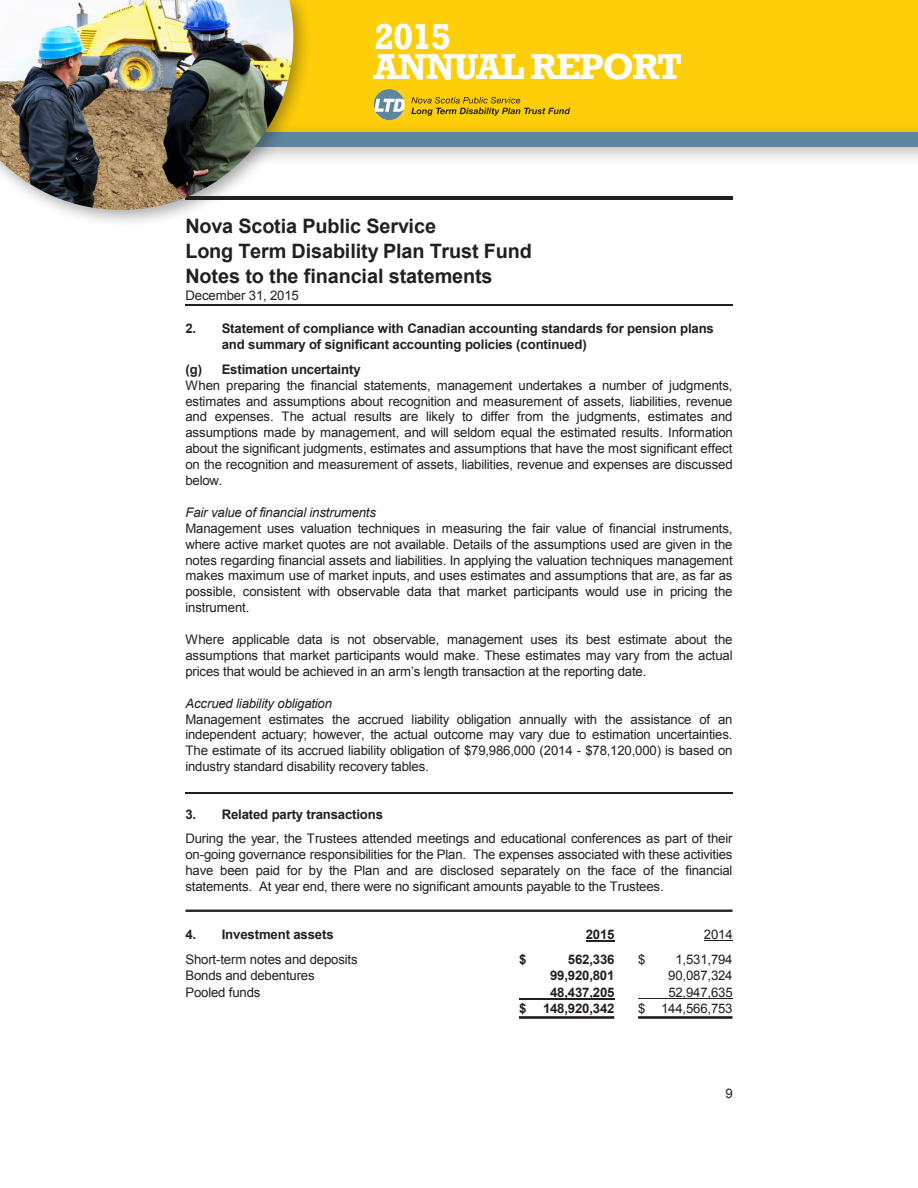
<style>
.page{position:relative;width:918px;height:1188px;background:#fff}
.page>*{position:absolute;margin:0;border:0;box-sizing:border-box;transform-origin:0 0}
.t1{font:700 36.9px "Rockwell";letter-spacing:-.04em;color:#fff}
.t2{font:700 19.8px/24.6px "Arial";letter-spacing:-.005em;color:#231f20}
.t3{font:13.2px/15.9px "Arial";letter-spacing:-.015em;color:#231f20;text-align:justify}
.t4{font:700 13.2px/16.5px "Arial";letter-spacing:-.015em;color:#231f20}
.t5{font:italic 13.2px "Arial";letter-spacing:-.015em;color:#231f20}
</style>
<div class="page">
<hr style="left:185px;top:196px;width:548px;height:3px;background:#231f20">
<hr style="left:185px;top:792px;width:548px;height:2px;background:#231f20">
<hr style="left:185px;top:304px;width:548px;height:2px;background:#231f20">
<hr style="left:586px;top:940px;width:28px;height:2px;background:#231f20">
<svg style="left:704px;top:940px;width:28px;height:1px"></svg>
<hr style="left:519px;top:998px;width:95px;height:1px;background:#231f20">
<hr style="left:638px;top:998px;width:94px;height:1px;background:#231f20">
<hr style="left:519px;top:1016px;width:95px;height:3px;background:#231f20">
<hr style="left:638px;top:1016px;width:95px;height:3px;background:#231f20">
<hr style="left:185px;top:910px;width:548px;height:2px;background:#231f20">
<div style="left:45px;top:1px;width:873px;height:138px;background:#fece08"></div>
<div style="left:2px;top:122px;width:916px;height:45px;background:#231f20;opacity:.3"></div>
<div style="left:13px;top:132px;width:905px;height:15px;background:#5e879f"></div>
<svg style="left:373px;top:89px;width:31px;height:31px"></svg>
<svg style="left:411px;top:97px;width:159px;height:19px"></svg>
<div style="left:0;top:0;width:312px;height:229px;background:#231f20;opacity:.4"></div>
<img style="left:0;top:0;width:293px;height:210px">
<h1 class="t1" style="left:374px;top:14px;width:79px">2015</h1>
<h1 class="t1" style="left:374px;top:44px;width:310px">ANNUAL REPORT</h1>
<h2 class="t2" style="left:186px;top:214px;width:348px">Nova Scotia Public Service<br>Long Term Disability Plan Trust Fund<br>Notes to the financial statements</h2>
<p class="t3" style="left:186px;top:288px;width:115px">December 31, 2015</p>
<p class="t4" style="left:222px;top:320px;width:494px;text-indent:-36px">2. Statement of compliance with Canadian accounting standards for pension plans and summary of significant accounting policies (continued)</p>
<p class="t4" style="left:186px;top:361px;width:177px">(g) Estimation uncertainty</p>
<p class="t3" style="left:185px;top:377px;width:549px">When preparing the financial statements, management undertakes a number of judgments, estimates and assumptions about recognition and measurement of assets, liabilities, revenue and expenses. The actual results are likely to differ from the judgments, estimates and assumptions made by management, and will seldom equal the estimated results. Information about the significant judgments, estimates and assumptions that have the most significant effect on the recognition and measurement of assets, liabilities, revenue and expenses are discussed below.</p>
<p class="t5" style="left:185px;top:505px;width:192px">Fair value of financial instruments</p>
<p class="t3" style="left:185px;top:520px;width:549px">Management uses valuation techniques in measuring the fair value of financial instruments, where active market quotes are not available. Details of the assumptions used are given in the notes regarding financial assets and liabilities. In applying the valuation techniques management makes maximum use of market inputs, and uses estimates and assumptions that are, as far as possible, consistent with observable data that market participants would use in pricing the instrument.</p>
<p class="t3" style="left:185px;top:631px;width:549px">Where applicable data is not observable, management uses its best estimate about the assumptions that market participants would make. These estimates may vary from the actual prices that would be achieved in an arm’s length transaction at the reporting date.</p>
<p class="t5" style="left:185px;top:696px;width:148px">Accrued liability obligation</p>
<p class="t3" style="left:185px;top:711px;width:549px">Management estimates the accrued liability obligation annually with the assistance of an independent actuary; however, the actual outcome may vary due to estimation uncertainties.<br>The estimate of its accrued liability obligation of $79,986,000 (2014 - $78,120,000) is based on industry standard disability recovery tables.</p>
<p class="t4" style="left:185px;top:807px;width:199px">3. Related party transactions</p>
<p class="t3" style="left:185px;top:831px;width:549px">During the year, the Trustees attended meetings and educational conferences as part of their on-going governance responsibilities for the Plan. The expenses associated with these activities have been paid for by the Plan and are disclosed separately on the face of the financial statements. At year end, there were no significant amounts payable to the Trustees.</p>
<p class="t4" style="left:186px;top:926px;width:150px">4. Investment assets</p>
<p class="t4" style="left:586px;top:926px;width:30px">2015</p>
<p class="t3" style="left:704px;top:927px;width:30px">2014</p>
<p class="t3" style="left:186px;top:951px;width:174px">Short-term notes and deposits</p>
<p class="t4" style="left:519px;top:951px;width:9px">$</p>
<p class="t4" style="left:568px;top:951px;width:48px">562,336</p>
<p class="t3" style="left:638px;top:951px;width:9px">$</p>
<p class="t3" style="left:675px;top:951px;width:59px">1,531,794</p>
<p class="t3" style="left:185px;top:968px;width:131px">Bonds and debentures</p>
<p class="t4" style="left:550px;top:967px;width:66px">99,920,801</p>
<p class="t3" style="left:668px;top:968px;width:66px">90,087,324</p>
<p class="t3" style="left:186px;top:984px;width:76px">Pooled funds</p>
<p class="t4" style="left:550px;top:984px;width:66px">48,437,205</p>
<p class="t3" style="left:668px;top:984px;width:66px">52,947,635</p>
<p class="t4" style="left:519px;top:1000px;width:9px">$</p>
<p class="t4" style="left:543px;top:1000px;width:73px">148,920,342</p>
<p class="t3" style="left:638px;top:1001px;width:96px">$ 144,566,753</p>
<p class="t3" style="left:725px;top:1085px;width:9px">9</p>
</div>
